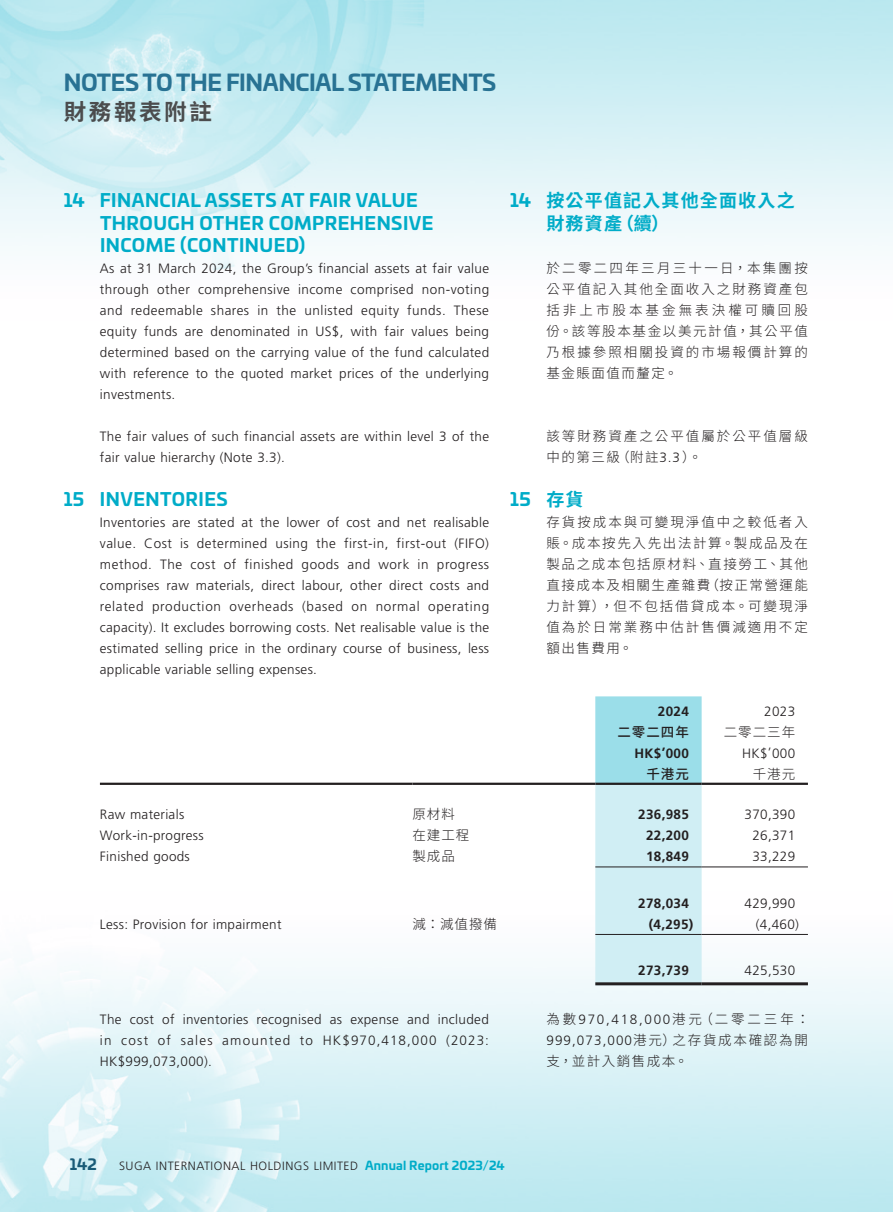
<style>
.page{position:relative;width:893px;height:1212px;background:#fff}
.page>*{position:absolute;margin:0;border:0;box-sizing:border-box;transform-origin:0 0}
.t1{font:700 22.5px "Univia Pro";letter-spacing:-.02em;color:#287293}
.t2{font:700 22.5px "Source Han Sans TC";letter-spacing:.115em;color:#4b4c4d}
.Heading_1{font:700 18px/22.5px "Univia Pro";letter-spacing:.025em;color:#00acc8}
.C_Heading_1{font:700 18px/22.5px "Source Han Sans TC";letter-spacing:.065em;color:#00acc8}
.C_Heading_1-2{font:700 18px "Univia Pro";color:#00acc8}
.t3{font:700 15px "Univia Pro";color:#1a5b77}
.Body_Text{font:300 13.5px/21px "Frutiger LT Std";letter-spacing:.025em;color:#231f20;text-align:justify}
.C_Body_Text{font:300 13.5px/21px "Source Han Sans TC";letter-spacing:.145em;color:#231f20;text-align:justify}
.Body_Text-2{font:700 13.5px "Frutiger LT Std";letter-spacing:.025em;color:#231f20}
.Body_Text-3{font:300 13.5px "Source Han Sans TC";letter-spacing:.075em;color:#231f20}
.Body_Text-4{font:500 13.5px "Source Han Sans TC";letter-spacing:.075em;color:#231f20}
.t4{font:300 12px "Frutiger LT Std";letter-spacing:.045em;color:#231f20}
.s1{font-family:"Univia Pro"}
.s2{font-family:"Frutiger LT Std"}
.s3{font-family:"Source Han Sans TC"}
.s4{font-family:"Univia Pro";font-weight:700;color:#00acc8}
</style>
<div class="page">
<img style="left:0;top:0;width:893px;height:1212px">
<svg style="left:595px;top:696px;width:107px;height:286px;background:#bfe8f0"></svg>
<hr style="left:100px;top:783px;width:312px;height:2px;background:#231f20">
<hr style="left:412px;top:783px;width:183px;height:2px;background:#231f20">
<hr style="left:595px;top:783px;width:107px;height:2px;background:#231f20">
<hr style="left:702px;top:783px;width:106px;height:2px;background:#231f20">
<hr style="left:595px;top:866px;width:107px;height:1px;background:#231f20">
<hr style="left:702px;top:866px;width:106px;height:1px;background:#231f20">
<hr style="left:595px;top:934px;width:107px;height:1px;background:#231f20">
<hr style="left:702px;top:934px;width:106px;height:1px;background:#231f20">
<hr style="left:595px;top:982px;width:107px;height:3px;background:#231f20">
<hr style="left:702px;top:982px;width:106px;height:3px;background:#231f20">
<h1 class="t1" style="left:64px;top:65px;width:434px">NOTES TO THE FINANCIAL STATEMENTS</h1>
<h1 class="t2" style="left:64px;top:99px;width:150px">財務報表附註</h1>
<p class="Heading_1" style="left:100px;top:188px;width:335px;text-indent:-36px">14 FINANCIAL ASSETS AT FAIR VALUE<br>THROUGH OTHER COMPREHENSIVE<br>INCOME (CONTINUED)</p>
<p class="Body_Text" style="left:100px;top:258px;width:391px">As at 31 March 2024, the Group’s financial assets at fair value through other comprehensive income comprised non-voting and redeemable shares in the unlisted equity funds. These equity funds are denominated in US$, with fair values being determined based on the carrying value of the fund calculated with reference to the quoted market prices of the underlying investments.</p>
<p class="Body_Text" style="left:100px;top:426px;width:391px">The fair values of such financial assets are within level 3 of the fair value hierarchy (Note 3.3).</p>
<p class="Heading_1" style="left:64px;top:486px;width:165px">15 INVENTORIES</p>
<p class="Body_Text" style="left:100px;top:512px;width:391px">Inventories are stated at the lower of cost and net realisable value. Cost is determined using the first-in, first-out (FIFO) method. The cost of finished goods and work in progress comprises raw materials, direct labour, other direct costs and related production overheads (based on normal operating capacity). It excludes borrowing costs. Net realisable value is the estimated selling price in the ordinary course of business, less applicable variable selling expenses.</p>
<p class="C_Heading_1" style="left:546px;top:190px;width:250px;text-indent:-36px"><span class="s1">14</span> 按公平值記入其他全面收入之財務資產（續）</p>
<p class="C_Body_Text" style="left:546px;top:258px;width:263px">於二零二四年三月三十一日，本集團按公平值記入其他全面收入之財務資產包括非上市股本基金無表決權可贖回股份。該等股本基金以美元計值，其公平值乃根據參照相關投資的市場報價計算的基金賬面值而釐定。</p>
<p class="C_Body_Text" style="left:546px;top:426px;width:263px">該等財務資產之公平值屬於公平值層級中的第三級（附註<span class="s2">3.3</span>）。</p>
<p class="C_Heading_1-2" style="left:510px;top:485px;width:75px">15 <span class="s3">存貨</span></p>
<p class="C_Body_Text" style="left:546px;top:512px;width:263px">存貨按成本與可變現淨值中之較低者入賬。成本按先入先出法計算。製成品及在製品之成本包括原材料、直接勞工、其他直接成本及相關生產雜費（按正常營運能力計算），但不包括借貸成本。可變現淨值為於日常業務中估計售價減適用不定額出售費用。</p>
<p class="Body_Text-2" style="left:658px;top:703px;width:32px">2024</p>
<p class="Body_Text" style="left:764px;top:701px;width:32px">2023</p>
<p class="Body_Text-4" style="left:617px;top:724px;width:73px">二零二四年</p>
<p class="Body_Text-3" style="left:724px;top:724px;width:73px">二零二三年</p>
<p class="Body_Text-2" style="left:634px;top:745px;width:56px">HK$’000</p>
<p class="Body_Text" style="left:742px;top:743px;width:54px">HK$’000</p>
<p class="Body_Text-4" style="left:646px;top:766px;width:44px">千港元</p>
<p class="Body_Text-3" style="left:753px;top:766px;width:44px">千港元</p>
<p class="Body_Text" style="left:100px;top:804px;width:86px">Raw materials</p>
<p class="Body_Text-3" style="left:412px;top:807px;width:44px">原材料</p>
<p class="Body_Text-2" style="left:638px;top:806px;width:52px">236,985</p>
<p class="Body_Text" style="left:744px;top:804px;width:52px">370,390</p>
<p class="Body_Text" style="left:100px;top:825px;width:105px">Work-in-progress</p>
<p class="Body_Text-3" style="left:412px;top:828px;width:58px">在建工程</p>
<p class="Body_Text-2" style="left:646px;top:827px;width:44px">22,200</p>
<p class="Body_Text" style="left:752px;top:825px;width:44px">26,371</p>
<p class="Body_Text" style="left:100px;top:846px;width:91px">Finished goods</p>
<p class="Body_Text-3" style="left:412px;top:849px;width:44px">製成品</p>
<p class="Body_Text-2" style="left:646px;top:848px;width:44px">18,849</p>
<p class="Body_Text" style="left:752px;top:846px;width:44px">33,229</p>
<p class="Body_Text-2" style="left:638px;top:895px;width:52px">278,034</p>
<p class="Body_Text" style="left:744px;top:893px;width:52px">429,990</p>
<p class="Body_Text" style="left:100px;top:914px;width:183px">Less: Provision for impairment</p>
<p class="Body_Text-3" style="left:412px;top:916px;width:86px">減：減值撥備</p>
<p class="Body_Text-2" style="left:649px;top:916px;width:46px">(4,295)</p>
<p class="Body_Text" style="left:756px;top:914px;width:45px">(4,460)</p>
<p class="Body_Text-2" style="left:638px;top:962px;width:52px">273,739</p>
<p class="Body_Text" style="left:744px;top:960px;width:52px">425,530</p>
<p class="Body_Text" style="left:100px;top:1009px;width:391px">The cost of inventories recognised as expense and included in cost of sales amounted to HK$970,418,000 (2023:<br>HK$999,073,000).</p>
<p class="C_Body_Text" style="left:546px;top:1009px;width:265px">為數<span class="s2">970,418,000</span>港元（二零二三年：<span class="s2">999,073,000</span>港元）之存貨成本確認為開支，並計入銷售成本。</p>
<p class="t3" style="left:70px;top:1153px;width:28px">142</p>
<p class="t4" style="left:119px;top:1159px;width:387px">SUGA INTERNATIONAL HOLDINGS LIMITED <span class="s4">Annual Report 2023/24</span></p>
</div>
